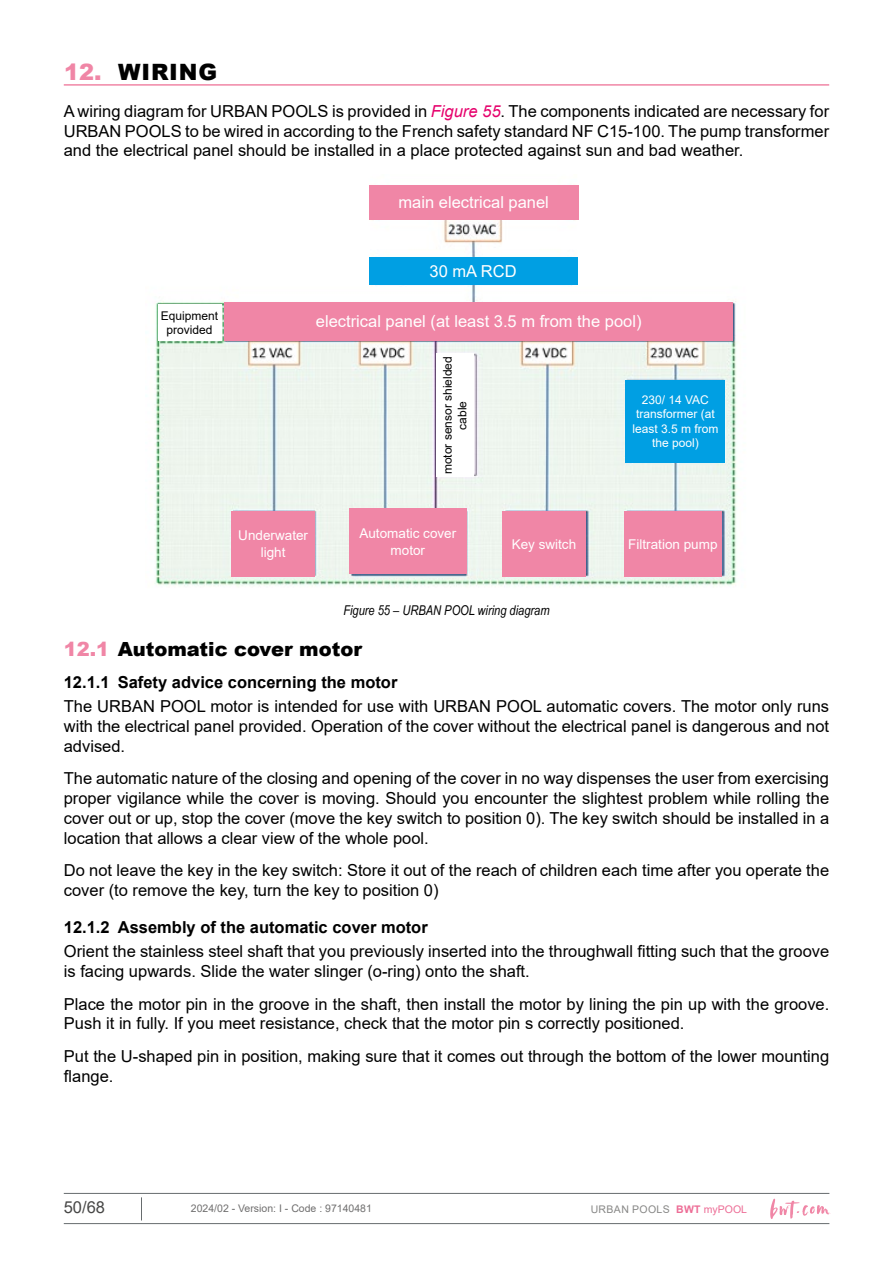
<style>
.page{position:relative;width:893px;height:1263px;background:#fff}
.page>*{position:absolute;margin:0;border:0;box-sizing:border-box;transform-origin:0 0}
.t1{font:900 22.5px "Arial";letter-spacing:.035em;color:#000}
.t2{font:900 19.5px "Arial";color:#000}
.t3{font:16.5px/19.8px "Arial";color:#000}
.t4{font:700 16.5px "Arial";color:#000}
.t5{font:16.5px "Arial";color:#fff}
.t6{font:16.5px "Arial";color:#474746}
.t7{font:13.5px/16.2px "Arial";color:#fff;text-align:center}
.t8{font:italic 13.5px "Arial Narrow";color:#000}
.t9{font:12px/14.4px "Arial";color:#fff;text-align:center}
.t10{font:12px/14.4px "Arial";color:#000;text-align:center}
.t11{font:10.5px "Arial";color:#706f6f}
.t12{font:10.5px "Arial";letter-spacing:.035em;color:#878786}
.s1{color:#f086a6}
.s2{font-style:italic;color:#e6006c}
.s3{font-weight:700;color:#ed6d96}
.s4{color:#ed6d96}
</style>
<div class="page">
<hr style="left:64px;top:1193px;width:765px;height:1px;background:#676c6e">
<hr style="left:64px;top:1223px;width:765px;height:1px;background:#676c6e">
<svg style="left:141px;top:1197px;width:1px;height:23px"></svg>
<svg style="left:770px;top:1199px;width:59px;height:20px"></svg>
<hr style="left:64px;top:84px;width:765px;height:2px;background:#f086a6">
<img style="left:155px;top:219px;width:582px;height:368px">
<div style="left:369px;top:185px;width:210px;height:34px;background:#f086a6"></div>
<div style="left:224px;top:302px;width:509px;height:39px;background:#f086a6"></div>
<div style="left:231px;top:511px;width:84px;height:66px;background:#f086a6"></div>
<div style="left:624px;top:511px;width:98px;height:66px;background:#f086a6"></div>
<div style="left:502px;top:511px;width:84px;height:66px;background:#f086a6"></div>
<div style="left:349px;top:508px;width:118px;height:66px;background:#f086a6"></div>
<div style="left:158px;top:304px;width:63px;height:37px;background:#fff"></div>
<div style="left:436px;top:353px;width:38px;height:124px;background:#fff"></div>
<div style="left:369px;top:258px;width:208px;height:27px;background:#009fe3"></div>
<div style="left:626px;top:380px;width:99px;height:82px;background:#009fe3"></div>
<h1 class="t1" style="left:64px;top:56px;width:154px"><span class="s1">12.</span> WIRING</h1>
<p class="t3" style="left:64px;top:101px;width:767px;text-align:justify">A wiring diagram for URBAN POOLS is provided in <span class="s2">Figure 55</span>. The components indicated are necessary for URBAN POOLS to be wired in according to the French safety standard NF C15-100. The pump transformer and the electrical panel should be installed in a place protected against sun and bad weather.</p>
<p class="t5" style="left:399px;top:191px;width:152px">main electrical panel</p>
<p class="t10" style="left:161px;top:308px;width:59px">Equipment provided</p>
<p class="t5" style="left:429px;top:260px;width:89px">30 mA RCD</p>
<p class="t5" style="left:316px;top:310px;width:327px">electrical panel (at least 3.5 m from the pool)</p>
<p class="t10" style="left:440px;top:474px;width:120px;rotate:-90deg">motor sensor shielded cable</p>
<p class="t9" style="left:632px;top:392px;width:88px">230/ 14 VAC transformer (at least 3.5 m from the pool)</p>
<p class="t7" style="left:359px;top:525px;width:98px">Automatic cover motor</p>
<p class="t7" style="left:238px;top:527px;width:71px">Underwater light</p>
<p class="t7" style="left:512px;top:536px;width:66px">Key switch</p>
<p class="t7" style="left:628px;top:536px;width:91px">Filtration pump</p>
<p class="t8" style="left:343px;top:601px;width:208px">Figure 55 – URBAN POOL wiring diagram</p>
<p class="t2" style="left:64px;top:635px;width:300px"><span class="s1">12.1</span> Automatic cover motor</p>
<p class="t4" style="left:64px;top:671px;width:335px">12.1.1 Safety advice concerning the motor</p>
<p class="t3" style="left:64px;top:696px;width:767px;text-align:justify">The URBAN POOL motor is intended for use with URBAN POOL automatic covers. The motor only runs with the electrical panel provided. Operation of the cover without the electrical panel is dangerous and not advised.</p>
<p class="t3" style="left:64px;top:769px;width:767px;text-align:justify">The automatic nature of the closing and opening of the cover in no way dispenses the user from exercising proper vigilance while the cover is moving. Should you encounter the slightest problem while rolling the cover out or up, stop the cover (move the key switch to position 0). The key switch should be installed in a location that allows a clear view of the whole pool.</p>
<p class="t3" style="left:64px;top:861px;width:767px">Do not leave the key in the key switch: Store it out of the reach of children each time after you operate the cover (to remove the key, turn the key to position 0)</p>
<p class="t4" style="left:64px;top:916px;width:365px">12.1.2 Assembly of the automatic cover motor</p>
<p class="t3" style="left:64px;top:941px;width:767px">Orient the stainless steel shaft that you previously inserted into the throughwall fitting such that the groove is facing upwards. Slide the water slinger (o-ring) onto the shaft.</p>
<p class="t3" style="left:64px;top:994px;width:767px">Place the motor pin in the groove in the shaft, then install the motor by lining the pin up with the groove.<br>Push it in fully. If you meet resistance, check that the motor pin s correctly positioned.</p>
<p class="t3" style="left:64px;top:1046px;width:767px">Put the U-shaped pin in position, making sure that it comes out through the bottom of the lower mounting flange.</p>
<p class="t6" style="left:64px;top:1196px;width:43px">50/68</p>
<p class="t11" style="left:191px;top:1201px;width:182px">2024/02 - Version: I - Code : 97140481</p>
<p class="t12" style="left:591px;top:1202px;width:158px">URBAN POOLS <span class="s3">BWT</span> <span class="s4">myPOOL</span></p>
</div>
